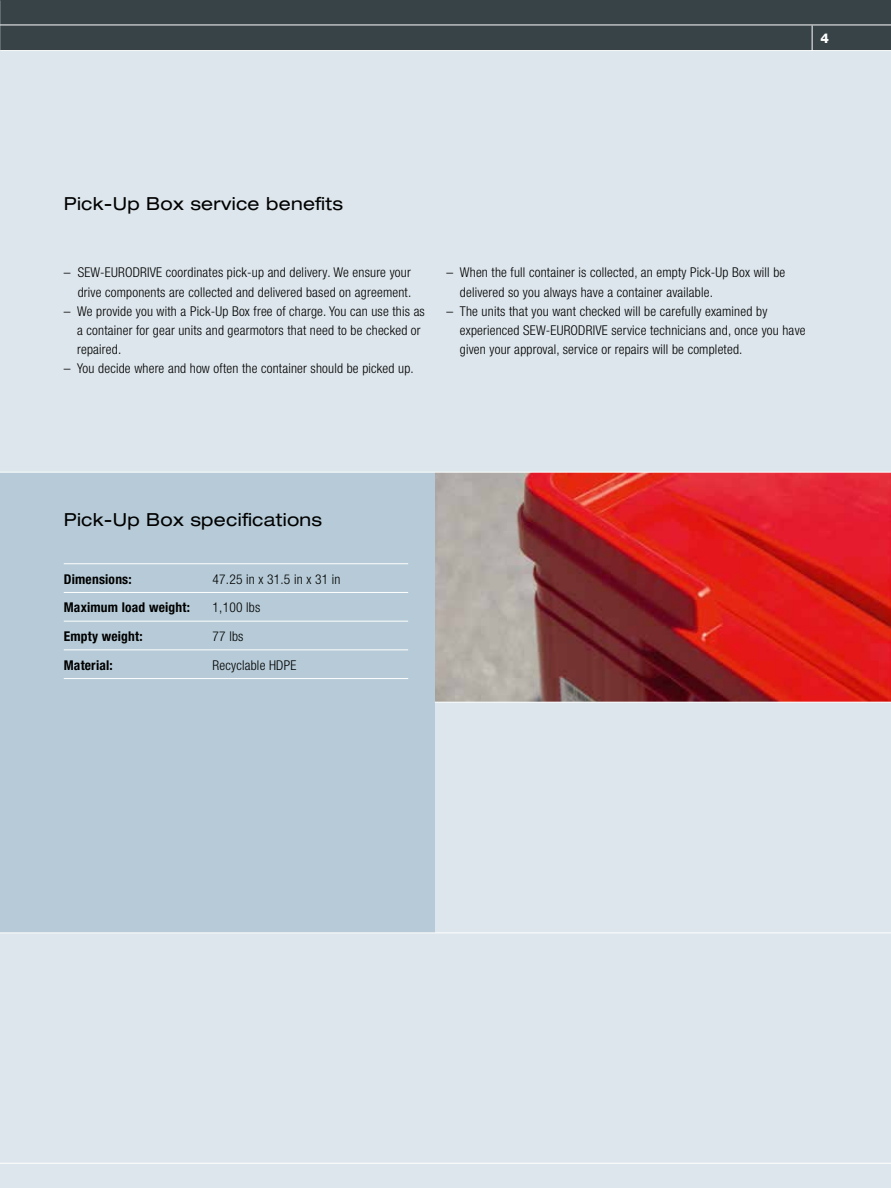
<style>
.page{position:relative;width:891px;height:1188px;background:#dde6ec}
.page>*{position:absolute;margin:0;border:0;box-sizing:border-box;transform-origin:0 0}
.t1{font:expanded 18px "Helvetica Neue LT Pro";letter-spacing:.015em;color:#000}
.t2{font:300 condensed 13.5px/19.2px "Helvetica Neue LT Pro";letter-spacing:.015em;color:#000}
.t3{font:700 condensed 13.5px "Helvetica Neue LT Pro";letter-spacing:.015em;color:#000}
.t4{font:800 13.5px "Helvetica Neue LT Pro";color:#fff}
</style>
<div class="page">
<img style="left:435px;top:473px;width:456px;height:229px">
<div style="left:0;top:0;width:891px;height:50px;background:#384347"></div>
<hr style="left:0;top:50px;width:891px;height:1px;background:#fff">
<hr style="left:0;top:25px;width:891px;height:1px;background:#fff">
<svg style="left:812px;top:26px;width:1px;height:24px"></svg>
<hr style="left:0;top:1163px;width:891px;height:1px;background:#fff">
<div style="left:0;top:472px;width:435px;height:461px;background:#b6cbd7"></div>
<hr style="left:64px;top:563px;width:344px;height:1px;background:#fff">
<hr style="left:64px;top:592px;width:344px;height:1px;background:#fff">
<hr style="left:64px;top:621px;width:344px;height:1px;background:#fff">
<hr style="left:64px;top:649px;width:344px;height:1px;background:#fff">
<hr style="left:64px;top:678px;width:344px;height:1px;background:#fff">
<hr style="left:435px;top:702px;width:456px;height:1px;background:#fff">
<hr style="left:0;top:472px;width:891px;height:1px;background:#fff">
<hr style="left:0;top:933px;width:891px;height:1px;background:#fff">
<p class="t4" style="left:821px;top:30px;width:10px">4</p>
<h1 class="t1" style="left:64px;top:193px;width:281px">Pick-Up Box service benefits</h1>
<p class="t2" style="left:64px;top:263px;width:349px;text-align:right">– SEW-EURODRIVE coordinates pick-up and delivery. We ensure your drive components are collected and delivered based on agreement.</p>
<p class="t2" style="left:77px;top:301px;width:349px;text-indent:-13px">– We provide you with a Pick-Up Box free of charge. You can use this as a container for gear units and gearmotors that need to be checked or repaired.</p>
<p class="t2" style="left:64px;top:359px;width:352px">– You decide where and how often the container should be picked up.</p>
<p class="t2" style="left:460px;top:263px;width:327px;text-indent:-13px">– When the full container is collected, an empty Pick-Up Box will be delivered so you always have a container available.</p>
<p class="t2" style="left:460px;top:301px;width:347px;text-indent:-13px">– The units that you want checked will be carefully examined by experienced SEW-EURODRIVE service technicians and, once you have given your approval, service or repairs will be completed.</p>
<h1 class="t1" style="left:64px;top:508px;width:260px">Pick-Up Box specifications</h1>
<p class="t3" style="left:64px;top:571px;width:69px">Dimensions:</p>
<p class="t2" style="left:213px;top:569px;width:129px">47.25 in x 31.5 in x 31 in</p>
<p class="t3" style="left:64px;top:599px;width:128px">Maximum load weight:</p>
<p class="t2" style="left:213px;top:598px;width:49px">1,100 lbs</p>
<p class="t3" style="left:64px;top:628px;width:80px">Empty weight:</p>
<p class="t2" style="left:213px;top:627px;width:32px">77 lbs</p>
<p class="t3" style="left:64px;top:657px;width:51px">Material:</p>
<p class="t2" style="left:213px;top:655px;width:85px">Recyclable HDPE</p>
</div>
